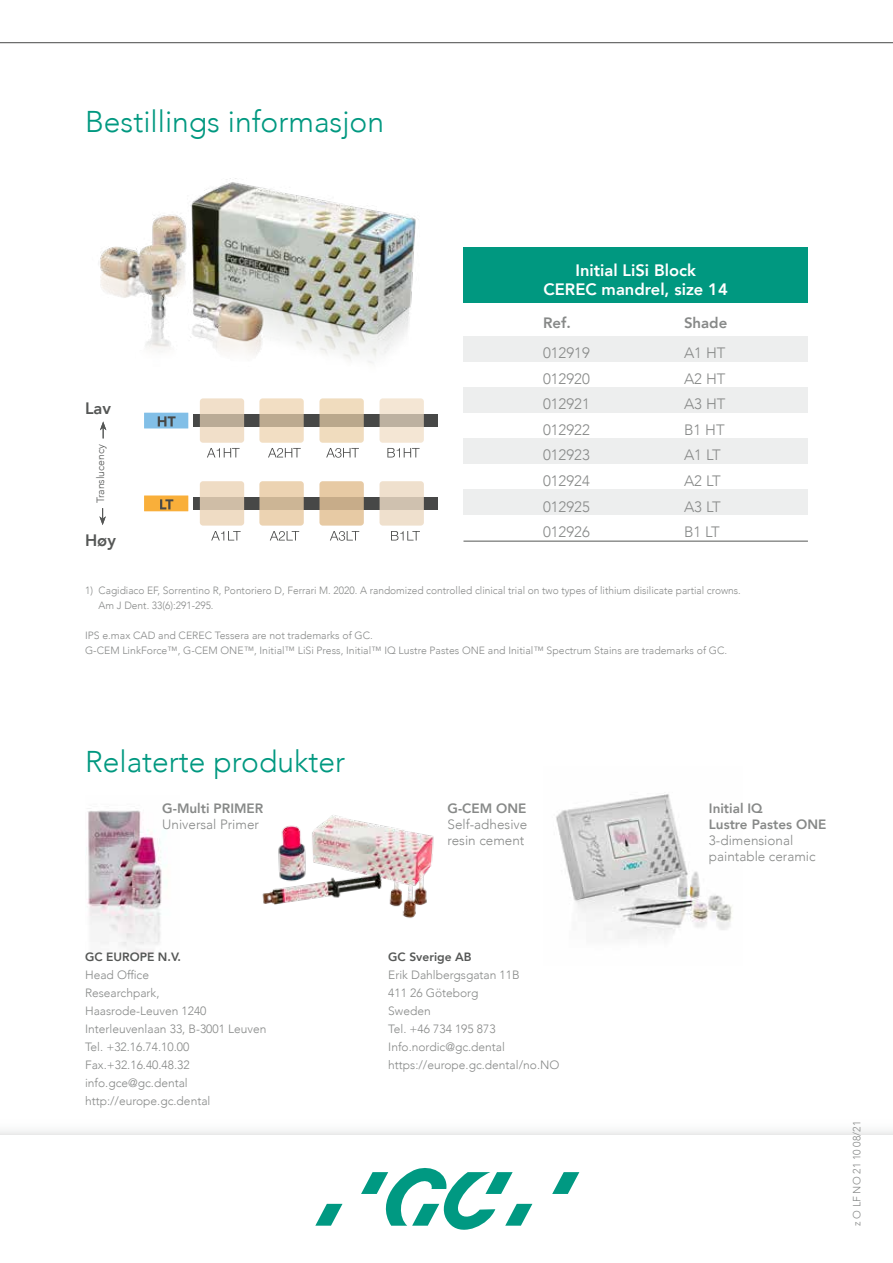
<style>
.page{position:relative;width:893px;height:1263px;background:#fff}
.page>*{position:absolute;margin:0;border:0;box-sizing:border-box;transform-origin:0 0}
.t1{font:300 30px "Avenir";color:#009880}
.t2{font:800 16.5px/19.5px "Avenir";color:#fff;text-align:center}
.t3{font:800 16.5px "Avenir";color:#555756}
.t4{font:300 15px "Avenir";color:#878988}
.t5{font:800 15px "Avenir";color:#878988}
.t6{font:300 13.5px/16.2px "Avenir";color:#878988}
.t7{font:800 13.5px/16.2px "Avenir";color:#878988}
.t8{font:300 12px/18px "Avenir";color:#878988}
.t9{font:800 12px "Avenir";color:#555756}
.t10{font:300 10.5px/15px "Avenir";color:#878988}
.t11{font:300 10.5px "Avenir";color:#555756}
</style>
<div class="page">
<div style="left:463px;top:336px;width:345px;height:25px;background:#edeeee"></div>
<div style="left:463px;top:387px;width:345px;height:25px;background:#edeeee"></div>
<div style="left:463px;top:438px;width:345px;height:25px;background:#edeeee"></div>
<div style="left:463px;top:489px;width:345px;height:25px;background:#edeeee"></div>
<svg style="left:880px;top:43px;width:13px;height:1px"></svg>
<hr style="left:0;top:42px;width:893px;height:1px;background:#474847">
<svg style="left:315px;top:1204px;width:27px;height:22px"></svg>
<svg style="left:552px;top:1172px;width:27px;height:22px"></svg>
<svg style="left:361px;top:1168px;width:171px;height:62px"></svg>
<div style="left:463px;top:248px;width:345px;height:55px;background:#009880"></div>
<hr style="left:463px;top:541px;width:345px;height:1px;background:#555756">
<img style="left:262px;top:815px;width:172px;height:103px">
<img style="left:87px;top:810px;width:80px;height:145px">
<img style="left:556px;top:792px;width:176px;height:147px">
<svg style="left:100px;top:421px;width:6px;height:17px"></svg>
<svg style="left:99px;top:508px;width:7px;height:17px"></svg>
<img style="left:100px;top:178px;width:319px;height:185px">
<svg style="left:211px;top:531px;width:30px;height:9px"></svg>
<svg style="left:270px;top:531px;width:29px;height:9px"></svg>
<svg style="left:330px;top:531px;width:29px;height:10px"></svg>
<svg style="left:391px;top:531px;width:29px;height:9px"></svg>
<div style="left:144px;top:495px;width:44px;height:16px;background:#f9af3a"></div>
<svg style="left:160px;top:499px;width:13px;height:10px"></svg>
<div style="left:193px;top:497px;width:245px;height:13px;background:#474847"></div>
<svg style="left:200px;top:481px;width:44px;height:44px;background:#e5d3bb"></svg>
<svg style="left:259px;top:481px;width:45px;height:44px;background:#e2caaa"></svg>
<svg style="left:320px;top:481px;width:44px;height:44px;background:#ddc19c"></svg>
<svg style="left:380px;top:481px;width:44px;height:44px;background:#e5d6c4"></svg>
<div style="left:193px;top:414px;width:245px;height:13px;background:#474847"></div>
<svg style="left:200px;top:398px;width:44px;height:45px;background:#e1d0bb"></svg>
<svg style="left:259px;top:398px;width:45px;height:45px;background:#e2cfb5"></svg>
<svg style="left:320px;top:398px;width:44px;height:45px;background:#e0cdb0"></svg>
<svg style="left:380px;top:398px;width:44px;height:45px;background:#e4d7c5"></svg>
<svg style="left:207px;top:448px;width:33px;height:9px"></svg>
<svg style="left:268px;top:448px;width:33px;height:9px"></svg>
<svg style="left:326px;top:448px;width:33px;height:10px"></svg>
<svg style="left:387px;top:448px;width:33px;height:9px"></svg>
<div style="left:144px;top:413px;width:44px;height:15px;background:#82bfe7"></div>
<svg style="left:158px;top:416px;width:18px;height:10px"></svg>
<h1 class="t1" style="left:85px;top:104px;width:301px">Bestillings informasjon</h1>
<h2 class="t3" style="left:85px;top:395px;width:27px">Lav</h2>
<p class="t11" style="left:94px;top:503px;width:61px;rotate:-90deg">Translucency</p>
<h2 class="t3" style="left:85px;top:527px;width:32px">Høy</h2>
<h2 class="t2" style="left:544px;top:260px;width:186px">Initial LiSi Block<br>CEREC mandrel, size 14</h2>
<h3 class="t5" style="left:543px;top:311px;width:29px">Ref.</h3>
<h3 class="t5" style="left:684px;top:311px;width:45px">Shade</h3>
<h3 class="t4" style="left:543px;top:344px;width:48px">012919</h3>
<h3 class="t4" style="left:684px;top:344px;width:43px">A1 HT</h3>
<h3 class="t4" style="left:543px;top:370px;width:48px">012920</h3>
<h3 class="t4" style="left:684px;top:370px;width:43px">A2 HT</h3>
<h3 class="t4" style="left:543px;top:395px;width:48px">012921</h3>
<h3 class="t4" style="left:684px;top:395px;width:43px">A3 HT</h3>
<h3 class="t4" style="left:543px;top:421px;width:48px">012922</h3>
<h3 class="t4" style="left:684px;top:421px;width:42px">B1 HT</h3>
<h3 class="t4" style="left:543px;top:446px;width:48px">012923</h3>
<h3 class="t4" style="left:684px;top:446px;width:38px">A1 LT</h3>
<h3 class="t4" style="left:543px;top:472px;width:48px">012924</h3>
<h3 class="t4" style="left:684px;top:472px;width:38px">A2 LT</h3>
<h3 class="t4" style="left:543px;top:497px;width:48px">012925</h3>
<h3 class="t4" style="left:684px;top:497px;width:38px">A3 LT</h3>
<h3 class="t4" style="left:543px;top:523px;width:48px">012926</h3>
<h3 class="t4" style="left:684px;top:523px;width:37px">B1 LT</h3>
<p class="t10" style="left:99px;top:583px;width:644px;text-indent:-13px">1) Cagidiaco EF, Sorrentino R, Pontoriero D, Ferrari M. 2020. A randomized controlled clinical trial on two types of lithium disilicate partial crowns.<br>Am J Dent. 33(6):291-295.</p>
<p class="t10" style="left:85px;top:628px;width:644px">IPS e.max CAD and CEREC Tessera are not trademarks of GC.<br>G-CEM LinkForce™, G-CEM ONE™, Initial™ LiSi Press, Initial™ IQ Lustre Pastes ONE and Initial™ Spectrum Stains are trademarks of GC.</p>
<h1 class="t1" style="left:85px;top:744px;width:262px">Relaterte produkter</h1>
<p class="t7" style="left:162px;top:800px;width:103px">G-Multi PRIMER</p>
<p class="t6" style="left:162px;top:816px;width:98px">Universal Primer</p>
<p class="t9" style="left:85px;top:948px;width:97px">GC EUROPE N.V.</p>
<p class="t8" style="left:85px;top:966px;width:183px">Head Office<br>Researchpark,<br>Haasrode-Leuven 1240<br>Interleuvenlaan 33, B-3001 Leuven<br>Tel. +32.16.74.10.00<br>Fax.+32.16.40.48.32 info.gce@gc.dental http://europe.gc.dental</p>
<p class="t7" style="left:448px;top:800px;width:80px">G-CEM ONE</p>
<p class="t6" style="left:448px;top:816px;width:81px">Self-adhesive resin cement</p>
<p class="t9" style="left:388px;top:948px;width:85px">GC Sverige AB</p>
<p class="t8" style="left:388px;top:966px;width:173px">Erik Dahlbergsgatan 11B<br>411 26 Göteborg<br>Sweden<br>Tel. +46 734 195 873<br>Info.nordic@gc.dental https://europe.gc.dental/no.NO</p>
<p class="t7" style="left:709px;top:800px;width:119px">Initial IQ<br>Lustre Pastes ONE</p>
<p class="t6" style="left:709px;top:832px;width:108px">3-dimensional paintable ceramic</p>
<p class="t10" style="left:849px;top:1226px;width:107px;rotate:-90deg">z O LF NO 21 10 08/21</p>
</div>
